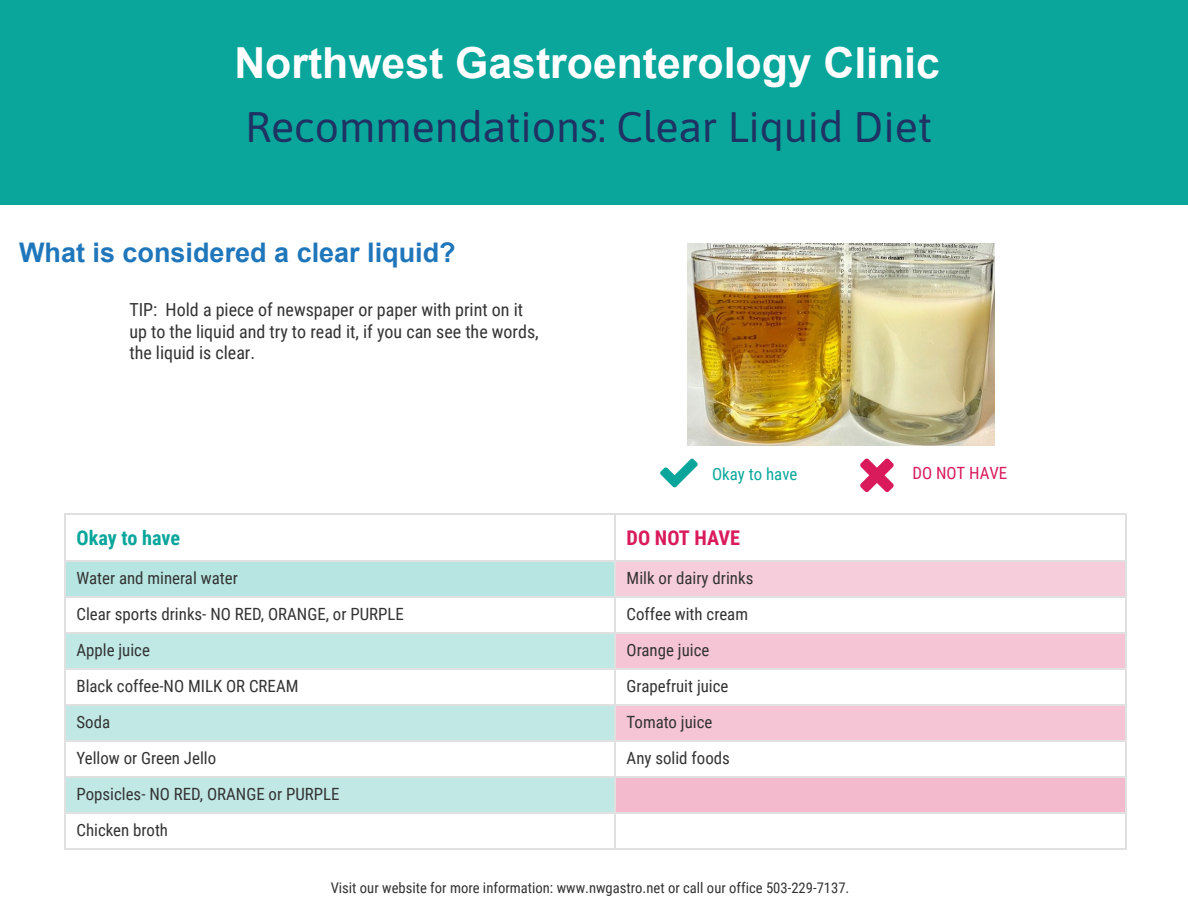
<style>
.page{position:relative;width:1188px;height:918px;background:#fff}
.page>*{position:absolute;margin:0;border:0;box-sizing:border-box;transform-origin:0 0}
.t1{font:42.75px "Asap";color:#1e3363}
.t2{font:700 42.75px "Arial";color:#fff}
.t3{font:700 27px "Arial";color:#1f76bb}
.t4{font:700 20.25px "Roboto Condensed";letter-spacing:-.005em;color:#0aa69b}
.t5{font:700 20.25px "Roboto Condensed";color:#d91b5b}
.t6{font:18px/21.3px "Roboto Condensed";color:#333}
.t7{font:16.8px/36px "Roboto Condensed";color:#333}
.t8{font:16.8px "Roboto Condensed";color:#0aa69b}
.t9{font:16.8px "Roboto Condensed";color:#d91b5b}
.t10{font:14.7px "Roboto Condensed";color:#333}
</style>
<div class="page">
<div style="left:0;top:0;width:1188px;height:205px;background:#0aa69b"></div>
<div style="left:64px;top:560px;width:550px;height:36px;background:#b7e5e1"></div>
<div style="left:614px;top:560px;width:511px;height:36px;background:#f6cddb"></div>
<div style="left:64px;top:632px;width:550px;height:36px;background:#c0e8e5"></div>
<div style="left:614px;top:632px;width:511px;height:36px;background:#f5c4d5"></div>
<div style="left:64px;top:704px;width:550px;height:36px;background:#c1e8e5"></div>
<div style="left:614px;top:704px;width:511px;height:36px;background:#f5c4d5"></div>
<div style="left:64px;top:776px;width:550px;height:36px;background:#c1e8e5"></div>
<div style="left:614px;top:776px;width:511px;height:36px;background:#f3bacd"></div>
<hr style="left:614px;top:848px;width:512px;height:1px;background:#e0e0e0">
<hr style="left:1125px;top:812px;width:1px;height:37px;background:#e0e0e0">
<hr style="left:64px;top:848px;width:551px;height:1px;background:#e0e0e0">
<hr style="left:64px;top:812px;width:1px;height:37px;background:#e0e0e0">
<hr style="left:614px;top:812px;width:1px;height:37px;background:#e0e0e0">
<hr style="left:614px;top:812px;width:512px;height:1px;background:#e0e0e0">
<hr style="left:1125px;top:776px;width:1px;height:37px;background:#e0e0e0">
<hr style="left:64px;top:812px;width:551px;height:1px;background:#e0e0e0">
<hr style="left:64px;top:776px;width:1px;height:37px;background:#e0e0e0">
<hr style="left:614px;top:776px;width:1px;height:37px;background:#e0e0e0">
<hr style="left:614px;top:776px;width:512px;height:1px;background:#e0e0e0">
<hr style="left:1125px;top:740px;width:1px;height:37px;background:#e0e0e0">
<hr style="left:64px;top:776px;width:551px;height:1px;background:#e0e0e0">
<hr style="left:64px;top:740px;width:1px;height:37px;background:#e0e0e0">
<hr style="left:614px;top:740px;width:1px;height:37px;background:#e0e0e0">
<hr style="left:614px;top:740px;width:512px;height:1px;background:#e0e0e0">
<hr style="left:1125px;top:704px;width:1px;height:37px;background:#e0e0e0">
<hr style="left:64px;top:740px;width:551px;height:1px;background:#e0e0e0">
<hr style="left:64px;top:704px;width:1px;height:37px;background:#e0e0e0">
<hr style="left:614px;top:704px;width:1px;height:37px;background:#e0e0e0">
<hr style="left:614px;top:704px;width:512px;height:1px;background:#e0e0e0">
<hr style="left:1125px;top:668px;width:1px;height:37px;background:#e0e0e0">
<hr style="left:64px;top:704px;width:551px;height:1px;background:#e0e0e0">
<hr style="left:64px;top:668px;width:1px;height:37px;background:#e0e0e0">
<hr style="left:614px;top:668px;width:1px;height:37px;background:#e0e0e0">
<hr style="left:614px;top:668px;width:512px;height:1px;background:#e0e0e0">
<hr style="left:1125px;top:632px;width:1px;height:37px;background:#e0e0e0">
<hr style="left:64px;top:668px;width:551px;height:1px;background:#e0e0e0">
<hr style="left:64px;top:632px;width:1px;height:37px;background:#e0e0e0">
<hr style="left:614px;top:632px;width:1px;height:37px;background:#e0e0e0">
<hr style="left:614px;top:632px;width:512px;height:1px;background:#e0e0e0">
<hr style="left:1125px;top:596px;width:1px;height:37px;background:#e0e0e0">
<hr style="left:64px;top:632px;width:551px;height:1px;background:#e0e0e0">
<hr style="left:64px;top:596px;width:1px;height:37px;background:#e0e0e0">
<hr style="left:614px;top:596px;width:1px;height:37px;background:#e0e0e0">
<hr style="left:614px;top:596px;width:512px;height:1px;background:#e0e0e0">
<hr style="left:1125px;top:560px;width:1px;height:37px;background:#e0e0e0">
<hr style="left:64px;top:596px;width:551px;height:1px;background:#e0e0e0">
<hr style="left:64px;top:560px;width:1px;height:37px;background:#e0e0e0">
<hr style="left:614px;top:560px;width:1px;height:37px;background:#e0e0e0">
<hr style="left:614px;top:513px;width:512px;height:1px;background:#e0e0e0">
<hr style="left:614px;top:560px;width:512px;height:1px;background:#e0e0e0">
<hr style="left:1125px;top:513px;width:1px;height:48px;background:#e0e0e0">
<hr style="left:64px;top:513px;width:551px;height:1px;background:#e0e0e0">
<hr style="left:64px;top:560px;width:551px;height:1px;background:#e0e0e0">
<hr style="left:64px;top:513px;width:1px;height:48px;background:#e0e0e0">
<hr style="left:614px;top:513px;width:1px;height:48px;background:#e0e0e0">
<img style="left:687px;top:243px;width:307px;height:203px">
<svg style="left:660px;top:459px;width:38px;height:28px"></svg>
<svg style="left:860px;top:459px;width:34px;height:33px"></svg>
<h1 class="t2" style="left:234px;top:34px;width:707px">Northwest Gastroenterology Clinic</h1>
<h1 class="t1" style="left:245px;top:97px;width:689px">Recommendations: Clear Liquid Diet</h1>
<h2 class="t3" style="left:19px;top:235px;width:438px">What is considered a clear liquid?</h2>
<p class="t6" style="left:129px;top:298px;width:411px">TIP: Hold a piece of newspaper or paper with print on it up to the liquid and try to read it, if you can see the words, the liquid is clear.</p>
<p class="t8" style="left:712px;top:463px;width:87px">Okay to have</p>
<p class="t9" style="left:912px;top:462px;width:96px">DO NOT HAVE</p>
<p class="t4" style="left:76px;top:523px;width:105px">Okay to have</p>
<p class="t5" style="left:627px;top:523px;width:115px">DO NOT HAVE</p>
<p class="t7" style="left:76px;top:559px;width:163px">Water and mineral water</p>
<p class="t7" style="left:627px;top:559px;width:128px">Milk or dairy drinks</p>
<p class="t7" style="left:76px;top:595px;width:329px">Clear sports drinks- NO RED, ORANGE, or PURPLE</p>
<p class="t7" style="left:627px;top:595px;width:123px">Coffee with cream</p>
<p class="t7" style="left:76px;top:631px;width:75px">Apple juice</p>
<p class="t7" style="left:627px;top:631px;width:84px">Orange juice</p>
<p class="t7" style="left:76px;top:667px;width:223px">Black coffee-NO MILK OR CREAM</p>
<p class="t7" style="left:627px;top:667px;width:103px">Grapefruit juice</p>
<p class="t7" style="left:76px;top:703px;width:35px">Soda</p>
<p class="t7" style="left:627px;top:703px;width:87px">Tomato juice</p>
<p class="t7" style="left:76px;top:739px;width:141px">Yellow or Green Jello</p>
<p class="t7" style="left:627px;top:739px;width:105px">Any solid foods</p>
<p class="t7" style="left:76px;top:775px;width:265px">Popsicles- NO RED, ORANGE or PURPLE<br>Chicken broth</p>
<p class="t10" style="left:331px;top:878px;width:520px">Visit our website for more information: www.nwgastro.net or call our office 503-229-7137.</p>
</div>
